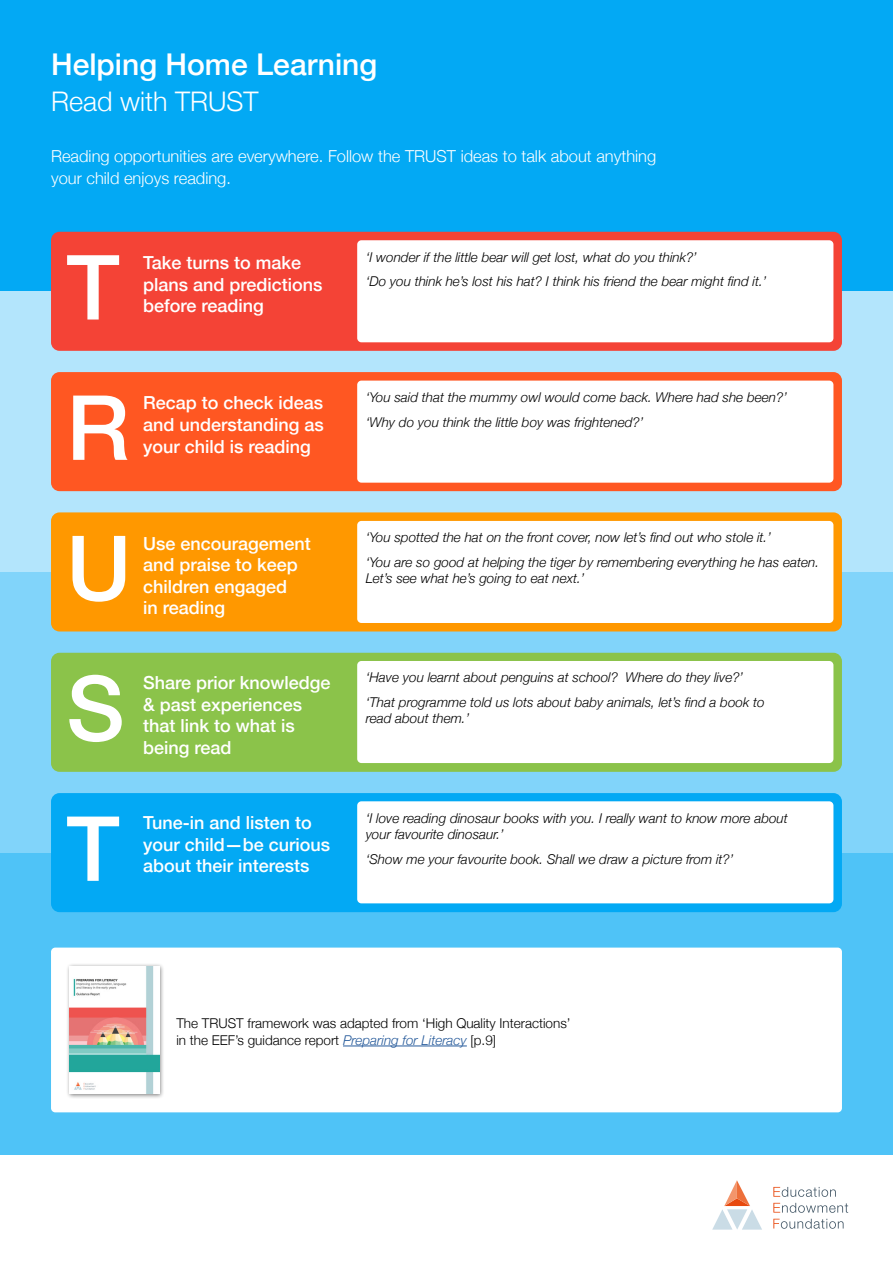
<style>
.page{position:relative;width:893px;height:1263px;background:#fff}
.page>*{position:absolute;margin:0;border:0;box-sizing:border-box;transform-origin:0 0}
.t1{font:500 90px "Helvetica Neue";color:#fff}
.t2{font:500 30px "Helvetica Neue";color:#fff}
.t3{font:300 27px "Helvetica Neue";color:#fff}
.t4{font:500 18px/21.6px "Helvetica Neue";color:#fff}
.t5{font:300 16.5px/22.5px "Helvetica Neue";color:#fff}
.t6{font:italic 300 13.5px/24.8px "Helvetica Neue";color:#000}
.t7{font:300 13.5px/16.2px "Helvetica Neue";color:#000}
.s1{font-style:italic;color:#275b9b}
</style>
<div class="page">
<div style="left:0;top:0;width:893px;height:291px;background:#03a9f4"></div>
<div style="left:0;top:291px;width:893px;height:281px;background:#b3e5fc"></div>
<div style="left:0;top:572px;width:893px;height:281px;background:#81d4fa"></div>
<div style="left:0;top:853px;width:893px;height:301px;background:#4fc3f7"></div>
<div style="left:51px;top:232px;width:791px;height:119px;background:#f44336;border-radius:9px"></div>
<div style="left:357px;top:240px;width:476px;height:102px;background:#fff;border-radius:4px"></div>
<div style="left:51px;top:372px;width:791px;height:119px;background:#ff5722;border-radius:9px"></div>
<div style="left:357px;top:381px;width:476px;height:102px;background:#fff;border-radius:4px"></div>
<div style="left:51px;top:512px;width:791px;height:119px;background:#ff9800;border-radius:9px"></div>
<div style="left:357px;top:521px;width:476px;height:102px;background:#fff;border-radius:4px"></div>
<div style="left:51px;top:653px;width:791px;height:119px;background:#8bc34a;border-radius:9px"></div>
<div style="left:357px;top:661px;width:476px;height:102px;background:#fff;border-radius:4px"></div>
<div style="left:51px;top:793px;width:791px;height:119px;background:#03a9f4;border-radius:9px"></div>
<div style="left:357px;top:801px;width:476px;height:102px;background:#fff;border-radius:4px"></div>
<div style="left:51px;top:947px;width:791px;height:165px;background:#fff;border-radius:4px"></div>
<div style="left:66px;top:962px;width:98px;height:137px;background:#000;opacity:.5"></div>
<img style="left:69px;top:966px;width:90px;height:128px">
<hr style="left:343px;top:1045px;width:124px;height:1px;background:#275b9b">
<svg style="left:712px;top:1180px;width:50px;height:49px"></svg>
<svg style="left:773px;top:1187px;width:75px;height:42px"></svg>
<h2 class="t2" style="left:51px;top:40px;width:328px">Helping Home Learning</h2>
<h3 class="t3" style="left:51px;top:80px;width:209px">Read with TRUST</h3>
<p class="t5" style="left:51px;top:143px;width:607px">Reading opportunities are everywhere. Follow the TRUST ideas to talk about anything your child enjoys reading.</p>
<h1 class="t1" style="left:66px;top:215px;width:55px">T</h1>
<h3 class="t4" style="left:143px;top:250px;width:181px">Take turns to make plans and predictions</h3>
<h3 class="t4" style="left:143px;top:294px;width:122px">before reading</h3>
<h1 class="t1" style="left:66px;top:355px;width:65px">R</h1>
<h3 class="t4" style="left:143px;top:391px;width:182px">Recap to check ideas and understanding as</h3>
<h3 class="t4" style="left:143px;top:434px;width:169px">your child is reading</h3>
<h1 class="t1" style="left:66px;top:496px;width:66px">U</h1>
<h3 class="t4" style="left:143px;top:531px;width:169px">Use encouragement and praise to keep children engaged<br>in reading</h3>
<h1 class="t1" style="left:66px;top:636px;width:60px">S</h1>
<h3 class="t4" style="left:143px;top:670px;width:189px">Share prior knowledge &amp; past experiences that link to what is</h3>
<h3 class="t4" style="left:143px;top:735px;width:90px">being read</h3>
<h1 class="t1" style="left:66px;top:776px;width:55px">T</h1>
<h3 class="t4" style="left:143px;top:810px;width:189px">Tune-in and listen to your child—be curious</h3>
<h3 class="t4" style="left:143px;top:854px;width:168px">about their interests</h3>
<p class="t6" style="left:366px;top:244px;width:402px">‘I wonder if the little bear will get lost, what do you think?’<br>‘Do you think he’s lost his hat? I think his friend the bear might find it.’</p>
<p class="t6" style="left:366px;top:384px;width:423px">‘You said that the mummy owl would come back. Where had she been?’ ‘Why do you think the little boy was frightened?’</p>
<p class="t6" style="left:366px;top:524px;width:455px">‘You spotted the hat on the front cover, now let’s find out who stole it.’<br>‘You are so good at helping the tiger by remembering everything he has eaten.</p>
<p class="t6" style="left:366px;top:565px;width:220px">Let’s see what he’s going to eat next.’</p>
<p class="t6" style="left:366px;top:664px;width:400px">‘Have you learnt about penguins at school? Where do they live?’ ‘That programme told us lots about baby animals, let’s find a book to</p>
<p class="t6" style="left:366px;top:705px;width:105px">read about them.’</p>
<p class="t6" style="left:366px;top:809px;width:424px;line-height:16.2px">‘I love reading dinosaur books with you. I really want to know more about your favourite dinosaur.’</p>
<p class="t6" style="left:366px;top:845px;width:369px">‘Show me your favourite book. Shall we draw a picture from it?’</p>
<p class="t7" style="left:176px;top:1014px;width:396px">The TRUST framework was adapted from ‘High Quality Interactions’ in the EEF’s guidance report <span class="s1">Preparing for Literacy</span> [p.9]</p>
</div>
